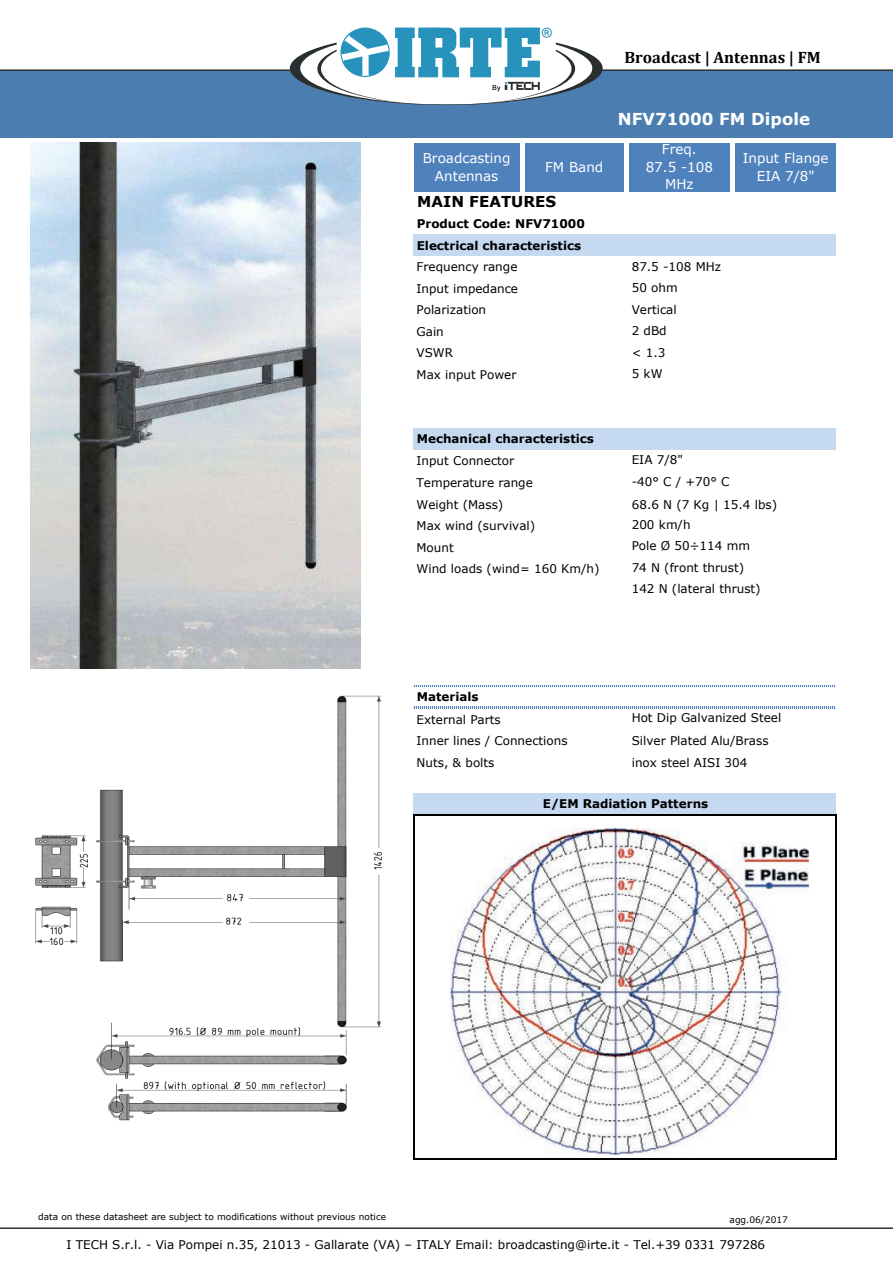
<style>
.page{position:relative;width:893px;height:1263px;background:#fff}
.page>*{position:absolute;margin:0;border:0;box-sizing:border-box;transform-origin:0 0}
.t1{font:700 16.5px "Cambria";color:#000}
.t2{font:700 16.5px "Verdana";color:#fff}
.t3{font:700 15px "Verdana";color:#000}
.t4{font:13.5px/17.7px "Verdana";color:#fff;text-align:center}
.t5{font:12px/21.5px "Verdana";color:#000}
.t6{font:700 12px/21.5px "Verdana";color:#000}
.t7{font:9px "Verdana";letter-spacing:-.005em;color:#000}
</style>
<div class="page">
<div style="left:0;top:69px;width:893px;height:68px;background:#4b7db1"></div>
<svg style="left:290px;top:27px;width:313px;height:78px"></svg>
<hr style="left:597px;top:69px;width:296px;height:2px;background:#292e2f">
<hr style="left:0;top:69px;width:296px;height:2px;background:#292e2f">
<hr style="left:0;top:1227px;width:893px;height:2px;background:#292e2f">
<div style="left:414px;top:143px;width:105px;height:48px;background:#4f82bd"></div>
<div style="left:525px;top:143px;width:98px;height:48px;background:#4f82bd"></div>
<div style="left:629px;top:143px;width:100px;height:48px;background:#4f82bd"></div>
<div style="left:735px;top:143px;width:101px;height:48px;background:#4f82bd"></div>
<div style="left:414px;top:234px;width:422px;height:22px;background:#c5d9f1"></div>
<div style="left:414px;top:428px;width:422px;height:21px;background:#c5d9f1"></div>
<div style="left:414px;top:793px;width:422px;height:22px;background:#c5d9f1"></div>
<hr style="left:413px;top:814px;width:2px;height:346px;background:#000">
<hr style="left:835px;top:816px;width:1px;height:344px;background:#000">
<hr style="left:414px;top:685px;width:422px;height:2px;background:#bfbfbf">
<hr style="left:414px;top:707px;width:422px;height:1px;background:#bfbfbf">
<hr style="left:415px;top:814px;width:421px;height:2px;background:#000">
<hr style="left:415px;top:1158px;width:421px;height:2px;background:#000">
<img style="left:31px;top:142px;width:329px;height:526px">
<img style="left:35px;top:695px;width:347px;height:426px">
<img style="left:450px;top:829px;width:359px;height:325px">
<h1 class="t1" style="left:625px;top:46px;width:198px">Broadcast | Antennas | FM</h1>
<h1 class="t2" style="left:618px;top:108px;width:194px">NFV71000 FM Dipole</h1>
<p class="t4" style="left:646px;top:140px;width:69px">Freq.<br>87.5 -108<br>MHz</p>
<p class="t4" style="left:423px;top:150px;width:89px">Broadcasting<br>Antennas</p>
<p class="t4" style="left:545px;top:158px;width:60px">FM Band</p>
<p class="t4" style="left:743px;top:150px;width:87px">Input Flange<br>EIA 7/8"</p>
<p class="t3" style="left:417px;top:191px;width:140px">MAIN FEATURES</p>
<p class="t6" style="left:417px;top:213px;width:170px">Product Code: NFV71000<br>Electrical characteristics</p>
<p class="t5" style="left:417px;top:256px;width:103px">Frequency range<br>Input impedance<br>Polarization<br>Gain<br>VSWR<br>Max input Power</p>
<p class="t5" style="left:632px;top:255px;width:91px">87.5 -108 MHz<br>50 ohm<br>Vertical<br>2 dBd<br>&lt; 1.3<br>5 kW</p>
<p class="t6" style="left:417px;top:428px;width:179px">Mechanical characteristics</p>
<p class="t5" style="left:417px;top:449px;width:118px;line-height:21.9px">Input Connector<br>Temperature range<br>Weight (Mass)</p>
<p class="t5" style="left:417px;top:515px;width:185px">Max wind (survival)<br>Mount<br>Wind loads (wind= 160 Km/h)</p>
<p class="t5" style="left:632px;top:449px;width:53px">EIA 7/8"</p>
<p class="t5" style="left:632px;top:470px;width:99px">-40° C / +70° C</p>
<p class="t5" style="left:632px;top:493px;width:147px">68.6 N (7 Kg | 15.4 lbs)</p>
<p class="t5" style="left:632px;top:513px;width:131px">200 km/h<br>Pole Ø 50÷114 mm<br>74 N (front thrust)<br>142 N (lateral thrust)</p>
<p class="t6" style="left:417px;top:686px;width:63px">Materials</p>
<p class="t5" style="left:417px;top:708px;width:153px">External Parts<br>Inner lines / Connections</p>
<p class="t5" style="left:632px;top:707px;width:151px">Hot Dip Galvanized Steel</p>
<p class="t5" style="left:632px;top:730px;width:138px">Silver Plated Alu/Brass</p>
<p class="t5" style="left:417px;top:751px;width:79px">Nuts, &amp; bolts</p>
<p class="t5" style="left:632px;top:751px;width:117px">inox steel AISI 304</p>
<p class="t6" style="left:543px;top:793px;width:167px">E/EM Radiation Patterns</p>
<p class="t7" style="left:38px;top:1210px;width:349px">data on these datasheet are subject to modifications without previous notice</p>
<p class="t7" style="left:730px;top:1213px;width:60px">agg.06/2017</p>
<p class="t5" style="left:66px;top:1234px;width:700px">I TECH S.r.l. - Via Pompei n.35, 21013 - Gallarate (VA) – ITALY Email: broadcasting@irte.it - Tel.+39 0331 797286</p>
</div>
